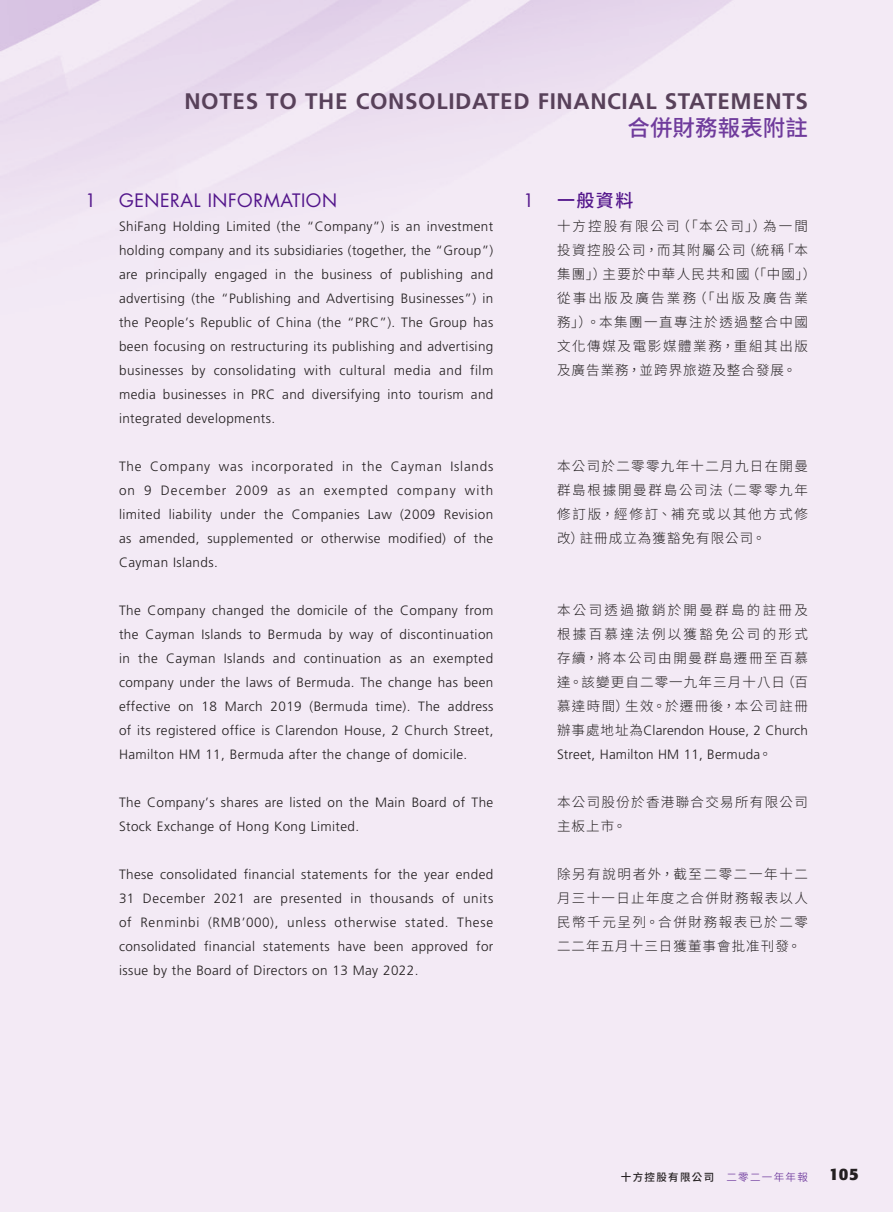
<style>
.page{position:relative;width:893px;height:1212px;background:#fff}
.page>*{position:absolute;margin:0;border:0;box-sizing:border-box;transform-origin:0 0}
.t1{font:700 22.5px "Frutiger LT Std";letter-spacing:.03em;color:#58415a}
.t2{font:500 22.5px "Source Han Sans TC";letter-spacing:.005em;color:#6f3b9c}
.Heading_1{font:18px "Futura Std";letter-spacing:.03em;color:#53168b}
.C_Heading_1{font:500 18px "Source Han Sans TC";color:#53168b}
.C_Heading_1-2{font:18px "Futura Std";color:#53168b}
.t3{font:700 16.5px "Formata";color:#231f20}
.Body_Text{font:300 13.5px/24px "Frutiger LT Std";letter-spacing:.03em;color:#231f20;text-align:justify}
.C_Body_Text{font:300 13.5px/24px "Source Han Sans TC";letter-spacing:.11em;color:#231f20;text-align:justify}
.t4{font:500 10.5px "Source Han Sans TC";letter-spacing:.13em;color:#231f20}
.s1{font-family:"Frutiger LT Std"}
.s2{font-weight:300;color:#53168b}
</style>
<div class="page">
<h1 class="t1" style="left:184px;top:88px;width:625px">NOTES TO THE CONSOLIDATED FINANCIAL STATEMENTS</h1>
<h1 class="t2" style="left:627px;top:115px;width:182px">合併財務報表附註</h1>
<p class="Heading_1" style="left:85px;top:189px;width:13px">1</p>
<p class="Heading_1" style="left:119px;top:189px;width:219px">GENERAL INFORMATION</p>
<p class="Body_Text" style="left:119px;top:215px;width:376px">ShiFang Holding Limited (the “Company”) is an investment holding company and its subsidiaries (together, the “Group”) are principally engaged in the business of publishing and advertising (the “Publishing and Advertising Businesses”) in the People’s Republic of China (the “PRC”). The Group has been focusing on restructuring its publishing and advertising businesses by consolidating with cultural media and film media businesses in PRC and diversifying into tourism and integrated developments.</p>
<p class="Body_Text" style="left:119px;top:455px;width:376px">The Company was incorporated in the Cayman Islands on 9 December 2009 as an exempted company with limited liability under the Companies Law (2009 Revision as amended, supplemented or otherwise modified) of the Cayman Islands.</p>
<p class="Body_Text" style="left:119px;top:599px;width:376px">The Company changed the domicile of the Company from the Cayman Islands to Bermuda by way of discontinuation in the Cayman Islands and continuation as an exempted company under the laws of Bermuda. The change has been effective on 18 March 2019 (Bermuda time). The address of its registered office is Clarendon House, 2 Church Street, Hamilton HM 11, Bermuda after the change of domicile.</p>
<p class="Body_Text" style="left:119px;top:791px;width:376px">The Company’s shares are listed on the Main Board of The<br>Stock Exchange of Hong Kong Limited.</p>
<p class="Body_Text" style="left:119px;top:863px;width:376px">These consolidated financial statements for the year ended 31 December 2021 are presented in thousands of units of Renminbi (RMB’000), unless otherwise stated. These consolidated financial statements have been approved for issue by the Board of Directors on 13 May 2022.</p>
<p class="C_Heading_1-2" style="left:523px;top:189px;width:13px">1</p>
<p class="C_Heading_1" style="left:557px;top:190px;width:78px">一般資料</p>
<p class="C_Body_Text" style="left:557px;top:215px;width:261px;text-align:left">十方控股有限公司（「本公司」）為一間投資控股公司，而其附屬公司（統稱「本集團」）主要於中華人民共和國（「中國」）從事出版及廣告業務（「出版及廣告業務」）。本集團一直專注於透過整合中國文化傳媒及電影媒體業務，重組其出版及廣告業務，並跨界旅遊及整合發展。</p>
<p class="C_Body_Text" style="left:557px;top:455px;width:252px">本公司於二零零九年十二月九日在開曼群島根據開曼群島公司法（二零零九年修訂版，經修訂、補充或以其他方式修改）註冊成立為獲豁免有限公司。</p>
<p class="C_Body_Text" style="left:557px;top:599px;width:252px">本公司透過撤銷於開曼群島的註冊及根據百慕達法例以獲豁免公司的形式存續，將本公司由開曼群島遷冊至百慕達。該變更自二零一九年三月十八日（百慕達時間）生效。於遷冊後，本公司註冊辦事處地址為<span class="s1">Clarendon House, 2 Church Street, Hamilton HM 11, Bermuda</span>。</p>
<p class="C_Body_Text" style="left:557px;top:791px;width:252px">本公司股份於香港聯合交易所有限公司主板上市。</p>
<p class="C_Body_Text" style="left:557px;top:863px;width:252px">除另有說明者外，截至二零二一年十二月三十一日止年度之合併財務報表以人民幣千元呈列。合併財務報表已於二零二二年五月十三日獲董事會批准刊發。</p>
<p class="t4" style="left:621px;top:1171px;width:189px">十方控股有限公司　<span class="s2">二零二一年年報</span></p>
<p class="t3" style="left:829px;top:1163px;width:31px">105</p>
</div>
